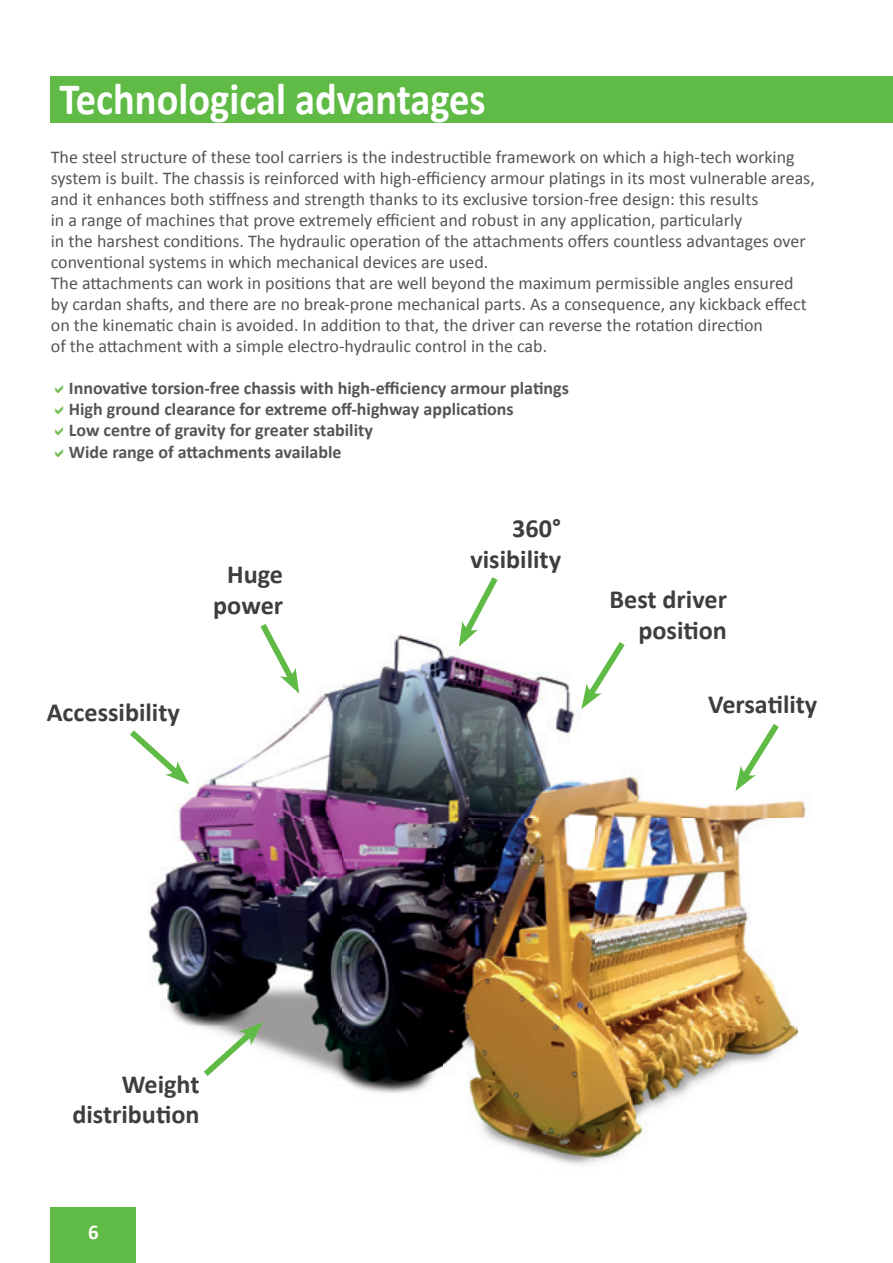
<style>
.page{position:relative;width:893px;height:1263px;background:#fff}
.page>*{position:absolute;margin:0;border:0;box-sizing:border-box;transform-origin:0 0}
.t1{font:700 45px "Calibri";color:#fff;scale:.9 1}
.t2{font:700 26.25px/30.6px "Calibri";color:#3e3e3f;text-align:right}
.t3{font:700 21px "Calibri";color:#fff}
.t4{font:18px/21px "Calibri";color:#545557}
.t5{font:700 18px/21px "Calibri";color:#545557}
</style>
<div class="page">
<div style="left:51px;top:1208px;width:85px;height:55px;background:#60bb46"></div>
<div style="left:51px;top:77px;width:842px;height:46px;background:#60bb46"></div>
<img style="left:148px;top:635px;width:658px;height:530px">
<svg style="left:260px;top:624px;width:39px;height:70px"></svg>
<svg style="left:130px;top:730px;width:59px;height:54px"></svg>
<svg style="left:459px;top:577px;width:39px;height:70px"></svg>
<svg style="left:581px;top:642px;width:44px;height:67px"></svg>
<svg style="left:735px;top:724px;width:44px;height:67px"></svg>
<svg style="left:204px;top:1022px;width:59px;height:54px"></svg>
<h1 class="t1" style="left:59px;top:70px;width:475px">Technological advantages</h1>
<p class="t4" style="left:51px;top:147px;width:765px">The steel structure of these tool carriers is the indestructible framework on which a high-tech working system is built. The chassis is reinforced with high-efficiency armour platings in its most vulnerable areas, and it enhances both stiffness and strength thanks to its exclusive torsion-free design: this results<br>in a range of machines that prove extremely efficient and robust in any application, particularly<br>in the harshest conditions. The hydraulic operation of the attachments offers countless advantages over conventional systems in which mechanical devices are used.<br>The attachments can work in positions that are well beyond the maximum permissible angles ensured by cardan shafts, and there are no break-prone mechanical parts. As a consequence, any kickback effect on the kinematic chain is avoided. In addition to that, the driver can reverse the rotation direction<br>of the attachment with a simple electro-hydraulic control in the cab.</p>
<p class="t5" style="left:69px;top:378px;width:502px">Innovative torsion-free chassis with high-efficiency armour platings High ground clearance for extreme off-highway applications<br>Low centre of gravity for greater stability<br>Wide range of attachments available</p>
<h2 class="t2" style="left:47px;top:697px;width:135px">Accessibility</h2>
<h2 class="t2" style="left:213px;top:559px;width:71px;text-align:center">Huge power</h2>
<h2 class="t2" style="left:72px;top:1069px;width:129px">Weight distribution</h2>
<p class="t3" style="left:88px;top:1219px;width:12px">6</p>
<h2 class="t2" style="left:470px;top:513px;width:92px">360° visibility</h2>
<h2 class="t2" style="left:609px;top:584px;width:119px">Best driver position</h2>
<h2 class="t2" style="left:708px;top:689px;width:111px">Versatility</h2>
</div>
